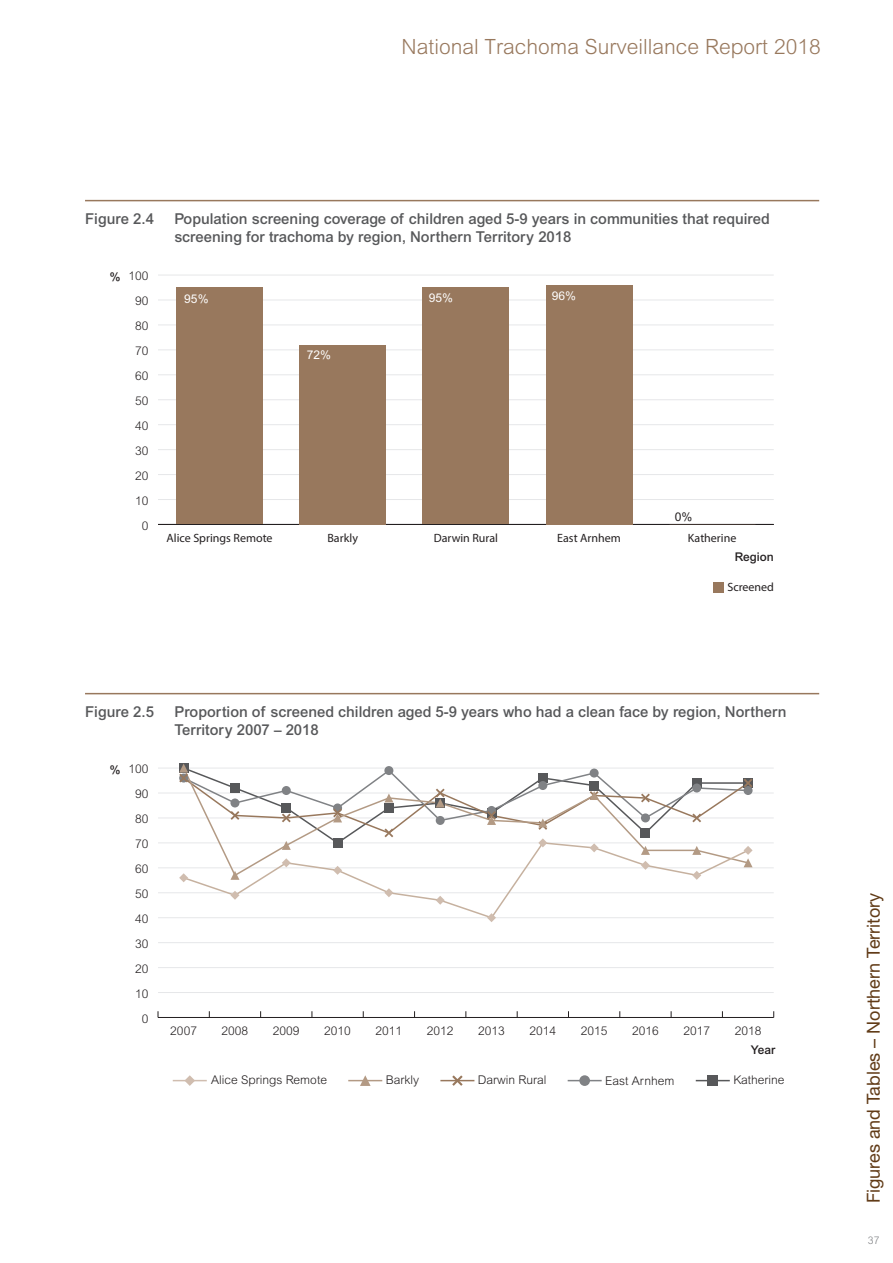
<style>
.page{position:relative;width:893px;height:1263px;background:#fff}
.page>*{position:absolute;margin:0;border:0;box-sizing:border-box;transform-origin:0 0}
.t1{font:300 21px "Arial MT Pro";color:#98785d}
.t2{font:18px "Helvetica Neue";color:#613b17}
.t3{font:500 15px/18px "Arial MT Pro";color:#57585a}
.t4{font:300 12px "Arial MT Pro";color:#231f20}
.t5{font:12px/19px "Myriad Pro";color:#231f20}
.t6{font:12px "Arial MT Pro";color:#fff}
.t7{font:500 12px "Arial MT Pro";color:#231f20}
.t8{font:12px "Arial MT Pro";color:#231f20}
.t9{font:300 10.5px "Arial MT Pro";color:#7e8083}
.s1{font-family:"Arial MT Pro";font-weight:500}
</style>
<div class="page">
<hr style="left:85px;top:200px;width:734px;height:1px;background:#98785d">
<div style="left:713px;top:582px;width:10px;height:10px;background:#98785d"></div>
<hr style="left:158px;top:524px;width:616px;height:1px;background:#231f20">
<hr style="left:158px;top:499px;width:616px;height:1px;background:#e6e7e9">
<hr style="left:158px;top:474px;width:616px;height:1px;background:#e6e7e9">
<hr style="left:158px;top:449px;width:616px;height:1px;background:#e6e7e9">
<hr style="left:158px;top:424px;width:616px;height:1px;background:#e6e7e9">
<hr style="left:158px;top:399px;width:616px;height:1px;background:#e6e7e9">
<hr style="left:158px;top:374px;width:616px;height:1px;background:#e6e7e9">
<hr style="left:158px;top:349px;width:616px;height:1px;background:#e6e7e9">
<hr style="left:158px;top:325px;width:616px;height:1px;background:#e6e7e9">
<hr style="left:158px;top:300px;width:616px;height:1px;background:#e6e7e9">
<hr style="left:158px;top:275px;width:616px;height:1px;background:#e6e7e9">
<div style="left:176px;top:287px;width:87px;height:237px;background:#98785d"></div>
<div style="left:300px;top:345px;width:86px;height:179px;background:#98785d"></div>
<div style="left:423px;top:287px;width:86px;height:237px;background:#98785d"></div>
<div style="left:546px;top:285px;width:86px;height:239px;background:#98785d"></div>
<hr style="left:85px;top:693px;width:734px;height:1px;background:#98785d">
<hr style="left:158px;top:1017px;width:616px;height:1px;background:#231f20">
<hr style="left:158px;top:992px;width:616px;height:1px;background:#e6e7e9">
<hr style="left:158px;top:967px;width:616px;height:1px;background:#e6e7e9">
<hr style="left:158px;top:942px;width:616px;height:1px;background:#e6e7e9">
<hr style="left:158px;top:917px;width:616px;height:1px;background:#e6e7e9">
<hr style="left:158px;top:892px;width:616px;height:1px;background:#e6e7e9">
<hr style="left:158px;top:867px;width:616px;height:1px;background:#e6e7e9">
<hr style="left:158px;top:842px;width:616px;height:1px;background:#e6e7e9">
<hr style="left:158px;top:817px;width:616px;height:1px;background:#e6e7e9">
<hr style="left:158px;top:793px;width:616px;height:1px;background:#e6e7e9">
<hr style="left:158px;top:768px;width:616px;height:1px;background:#e6e7e9">
<svg style="left:179px;top:763px;width:574px;height:159px"></svg>
<hr style="left:696px;top:1080px;width:34px;height:1px;background:#57585a">
<div style="left:707px;top:1075px;width:11px;height:11px;background:#57585a"></div>
<hr style="left:568px;top:1080px;width:34px;height:1px;background:#808285">
<div style="left:579px;top:1075px;width:11px;height:11px;background:#808285;border-radius:50%"></div>
<hr style="left:348px;top:1080px;width:34px;height:1px;background:#b39a84">
<svg style="left:360px;top:1075px;width:11px;height:11px"></svg>
<hr style="left:173px;top:1080px;width:34px;height:1px;background:#d0bdaf">
<svg style="left:184px;top:1075px;width:11px;height:11px"></svg>
<hr style="left:440px;top:1080px;width:34px;height:1px;background:#98785d">
<svg style="left:452px;top:1075px;width:11px;height:11px"></svg>
<h1 class="t1" style="left:402px;top:34px;width:421px">National Trachoma Surveillance Report 2018</h1>
<p class="t3" style="left:85px;top:211px;width:70px">Figure 2.4</p>
<p class="t3" style="left:174px;top:211px;width:597px">Population screening coverage of children aged 5‑9 years in communities that required screening for trachoma by region, Northern Territory 2018</p>
<p class="t7" style="left:110px;top:269px;width:12px">%</p>
<p class="t4" style="left:128px;top:269px;width:22px">100</p>
<p class="t4" style="left:135px;top:294px;width:15px">90</p>
<p class="t4" style="left:135px;top:319px;width:15px">80</p>
<p class="t4" style="left:135px;top:344px;width:15px">70</p>
<p class="t4" style="left:135px;top:368px;width:15px">60</p>
<p class="t4" style="left:135px;top:393px;width:15px">50</p>
<p class="t4" style="left:135px;top:418px;width:15px">40</p>
<p class="t4" style="left:135px;top:443px;width:15px">30</p>
<p class="t4" style="left:135px;top:468px;width:15px">20</p>
<p class="t4" style="left:135px;top:493px;width:15px">10</p>
<p class="t4" style="left:142px;top:518px;width:8px">0</p>
<p class="t6" style="left:184px;top:292px;width:26px">95%</p>
<p class="t6" style="left:307px;top:348px;width:26px">72%</p>
<p class="t6" style="left:429px;top:291px;width:26px">95%</p>
<p class="t6" style="left:552px;top:289px;width:26px">96%</p>
<p class="t8" style="left:675px;top:510px;width:19px">0%</p>
<p class="t5" style="left:167px;top:528px;width:108px">Alice Springs Remote</p>
<p class="t5" style="left:327px;top:528px;width:32px">Barkly</p>
<p class="t5" style="left:434px;top:528px;width:66px">Darwin Rural</p>
<p class="t5" style="left:557px;top:528px;width:65px">East Arnhem</p>
<p class="t5" style="left:735px;top:528px;width:40px;text-indent:-47px">Katherine<br><span class="s1">Region</span></p>
<p class="t5" style="left:727px;top:577px;width:48px">Screened</p>
<p class="t3" style="left:85px;top:703px;width:70px">Figure 2.5</p>
<p class="t3" style="left:174px;top:703px;width:614px">Proportion of screened children aged 5‑9 years who had a clean face by region, Northern<br>Territory 2007 – 2018</p>
<p class="t7" style="left:110px;top:762px;width:12px">%</p>
<p class="t4" style="left:128px;top:762px;width:22px">100</p>
<p class="t4" style="left:135px;top:787px;width:15px">90</p>
<p class="t4" style="left:135px;top:812px;width:15px">80</p>
<p class="t4" style="left:135px;top:837px;width:15px">70</p>
<p class="t4" style="left:135px;top:861px;width:15px">60</p>
<p class="t4" style="left:135px;top:886px;width:15px">50</p>
<p class="t4" style="left:135px;top:911px;width:15px">40</p>
<p class="t4" style="left:135px;top:936px;width:15px">30</p>
<p class="t4" style="left:135px;top:961px;width:15px">20</p>
<p class="t4" style="left:135px;top:986px;width:15px">10</p>
<p class="t4" style="left:142px;top:1011px;width:8px">0</p>
<p class="t4" style="left:170px;top:1023px;width:28px">2007</p>
<p class="t4" style="left:222px;top:1023px;width:28px">2008</p>
<p class="t4" style="left:273px;top:1023px;width:28px">2009</p>
<p class="t4" style="left:324px;top:1023px;width:28px">2010</p>
<p class="t4" style="left:376px;top:1023px;width:28px">2011</p>
<p class="t4" style="left:427px;top:1023px;width:28px">2012</p>
<p class="t4" style="left:478px;top:1023px;width:28px">2013</p>
<p class="t4" style="left:529px;top:1023px;width:28px">2014</p>
<p class="t4" style="left:581px;top:1023px;width:28px">2015</p>
<p class="t4" style="left:632px;top:1023px;width:28px">2016</p>
<p class="t4" style="left:683px;top:1023px;width:28px">2017</p>
<p class="t4" style="left:735px;top:1023px;width:28px">2018</p>
<p class="t7" style="left:751px;top:1042px;width:26px">Year</p>
<p class="t4" style="left:211px;top:1072px;width:117px">Alice Springs Remote</p>
<p class="t4" style="left:386px;top:1072px;width:35px">Barkly</p>
<p class="t4" style="left:605px;top:1074px;width:71px">East Arnhem</p>
<p class="t4" style="left:733px;top:1072px;width:53px">Katherine</p>
<p class="t4" style="left:478px;top:1072px;width:70px">Darwin Rural</p>
<p class="t2" style="left:863px;top:1203px;width:312px;rotate:-90deg">Figures and Tables – Northern Territory</p>
<p class="t9" style="left:868px;top:1234px;width:13px">37</p>
</div>
